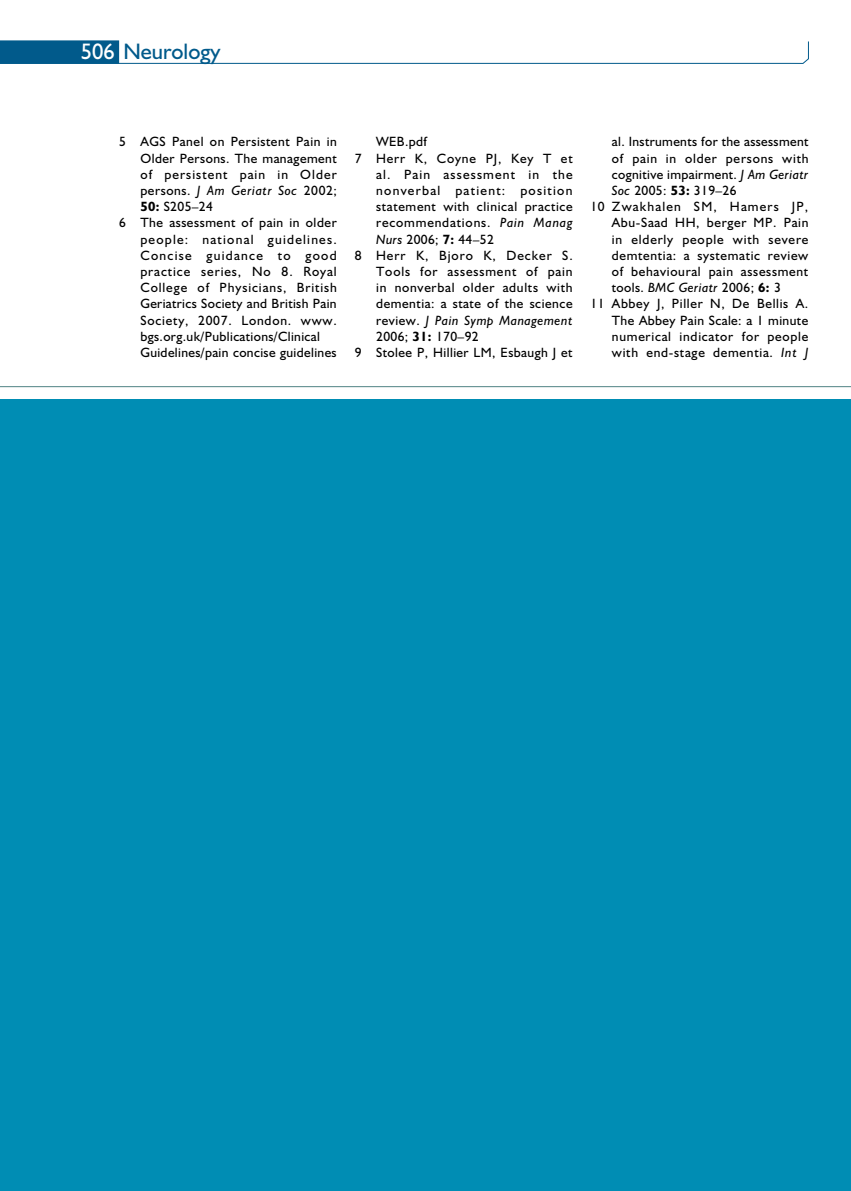
<style>
.page{position:relative;width:851px;height:1191px;background:#fff}
.page>*{position:absolute;margin:0;border:0;box-sizing:border-box;transform-origin:0 0}
.t1{font:22.5px "Humanist 521 BT";color:#015a8b}
.t2{font:13.5px "Humanist 521 BT";letter-spacing:.05em;color:#000}
.t3{font:13.5px "Humanist 521 BT";letter-spacing:.025em;color:#000}
.t4{font:13.5px "Humanist 521 BT";letter-spacing:.03em;color:#000}
.t5{font:13.5px "Humanist 521 BT";letter-spacing:.095em;color:#000}
.t6{font:13.5px "Humanist 521 BT";letter-spacing:.085em;color:#000}
.t7{font:13.5px "Humanist 521 BT";letter-spacing:.09em;color:#000}
.t8{font:italic 13.5px "Humanist 521 BT";letter-spacing:.04em;color:#000}
.t9{font:13.5px "Humanist 521 BT";letter-spacing:.07em;color:#000}
.t10{font:13.5px "Humanist 521 BT";letter-spacing:.075em;color:#000}
.s1{color:#fff}
.s2{font-style:italic}
.s3{font-weight:700}
.s4{font-style:normal}
</style>
<div class="page">
<svg style="left:0;top:40px;width:809px;height:24px"></svg>
<div style="left:0;top:400px;width:850px;height:791px;background:#008db4"></div>
<hr style="left:0;top:386px;width:850px;height:1px;background:#4f8284">
<h1 class="t1" style="left:81px;top:38px;width:141px"><span class="s1">506</span> Neurology</h1>
<p class="t2" style="left:119px;top:133px;width:219px">5 AGS Panel on Persistent Pain in</p>
<p class="t2" style="left:140px;top:150px;width:198px">Older Persons. The management</p>
<p class="t10" style="left:140px;top:166px;width:198px">of persistent pain in Older</p>
<p class="t2" style="left:140px;top:182px;width:198px">persons. <span class="s2">J Am Geriatr Soc</span> 2002;</p>
<p class="t2" style="left:140px;top:198px;width:74px"><span class="s3">50:</span> S205–24</p>
<p class="t2" style="left:119px;top:214px;width:219px">6 The assessment of pain in older</p>
<p class="t7" style="left:140px;top:231px;width:198px">people: national guidelines.</p>
<p class="t5" style="left:140px;top:247px;width:198px">Concise guidance to good</p>
<p class="t9" style="left:140px;top:263px;width:198px">practice series, No 8. Royal</p>
<p class="t2" style="left:140px;top:279px;width:198px">College of Physicians, British</p>
<p class="t3" style="left:140px;top:295px;width:198px">Geriatrics Society and British Pain</p>
<p class="t2" style="left:140px;top:312px;width:198px">Society, 2007. London. www.</p>
<p class="t3" style="left:140px;top:328px;width:181px">bgs.org.uk/Publications/Clinical</p>
<p class="t3" style="left:140px;top:344px;width:198px">Guidelines/pain concise guidelines</p>
<p class="t2" style="left:376px;top:133px;width:52px">WEB.pdf</p>
<p class="t2" style="left:355px;top:150px;width:219px">7 Herr K, Coyne PJ, Key T et</p>
<p class="t6" style="left:376px;top:166px;width:198px">al. Pain assessment in the</p>
<p class="t5" style="left:376px;top:182px;width:198px">nonverbal patient: position</p>
<p class="t2" style="left:376px;top:198px;width:198px">statement with clinical practice</p>
<p class="t2" style="left:376px;top:214px;width:198px">recommendations. <span class="s2">Pain Manag</span></p>
<p class="t2" style="left:376px;top:231px;width:119px"><span class="s2">Nurs</span> 2006; <span class="s3">7:</span> 44–52</p>
<p class="t2" style="left:355px;top:247px;width:219px">8 Herr K, Bjoro K, Decker S.</p>
<p class="t2" style="left:376px;top:263px;width:198px">Tools for assessment of pain</p>
<p class="t2" style="left:376px;top:279px;width:198px">in nonverbal older adults with</p>
<p class="t2" style="left:376px;top:295px;width:198px">dementia: a state of the science</p>
<p class="t8" style="left:376px;top:312px;width:198px"><span class="s4">review.</span> J Pain Symp Management</p>
<p class="t3" style="left:376px;top:328px;width:104px">2006; <span class="s3">31:</span> 170–92</p>
<p class="t4" style="left:355px;top:344px;width:219px">9 Stolee P, Hillier LM, Esbaugh J et</p>
<p class="t3" style="left:612px;top:133px;width:198px">al. Instruments for the assessment</p>
<p class="t2" style="left:612px;top:150px;width:198px">of pain in older persons with</p>
<p class="t3" style="left:612px;top:166px;width:198px">cognitive impairment. <span class="s2">J Am Geriatr</span></p>
<p class="t3" style="left:612px;top:182px;width:126px"><span class="s2">Soc</span> 2005: <span class="s3">53:</span> 319–26</p>
<p class="t6" style="left:590px;top:198px;width:219px">10 Zwakhalen SM, Hamers JP,</p>
<p class="t2" style="left:612px;top:214px;width:198px">Abu-Saad HH, berger MP. Pain</p>
<p class="t2" style="left:612px;top:231px;width:198px">in elderly people with severe</p>
<p class="t2" style="left:612px;top:247px;width:198px">demtentia: a systematic review</p>
<p class="t2" style="left:612px;top:263px;width:198px">of behavioural pain assessment</p>
<p class="t3" style="left:612px;top:279px;width:170px">tools. <span class="s2">BMC Geriatr</span> 2006; <span class="s3">6:</span> 3</p>
<p class="t2" style="left:590px;top:295px;width:219px">11 Abbey J, Piller N, De Bellis A.</p>
<p class="t4" style="left:612px;top:312px;width:198px">The Abbey Pain Scale: a 1 minute</p>
<p class="t2" style="left:612px;top:328px;width:198px">numerical indicator for people</p>
<p class="t2" style="left:612px;top:344px;width:198px">with end-stage dementia. <span class="s2">Int J</span></p>
</div>
